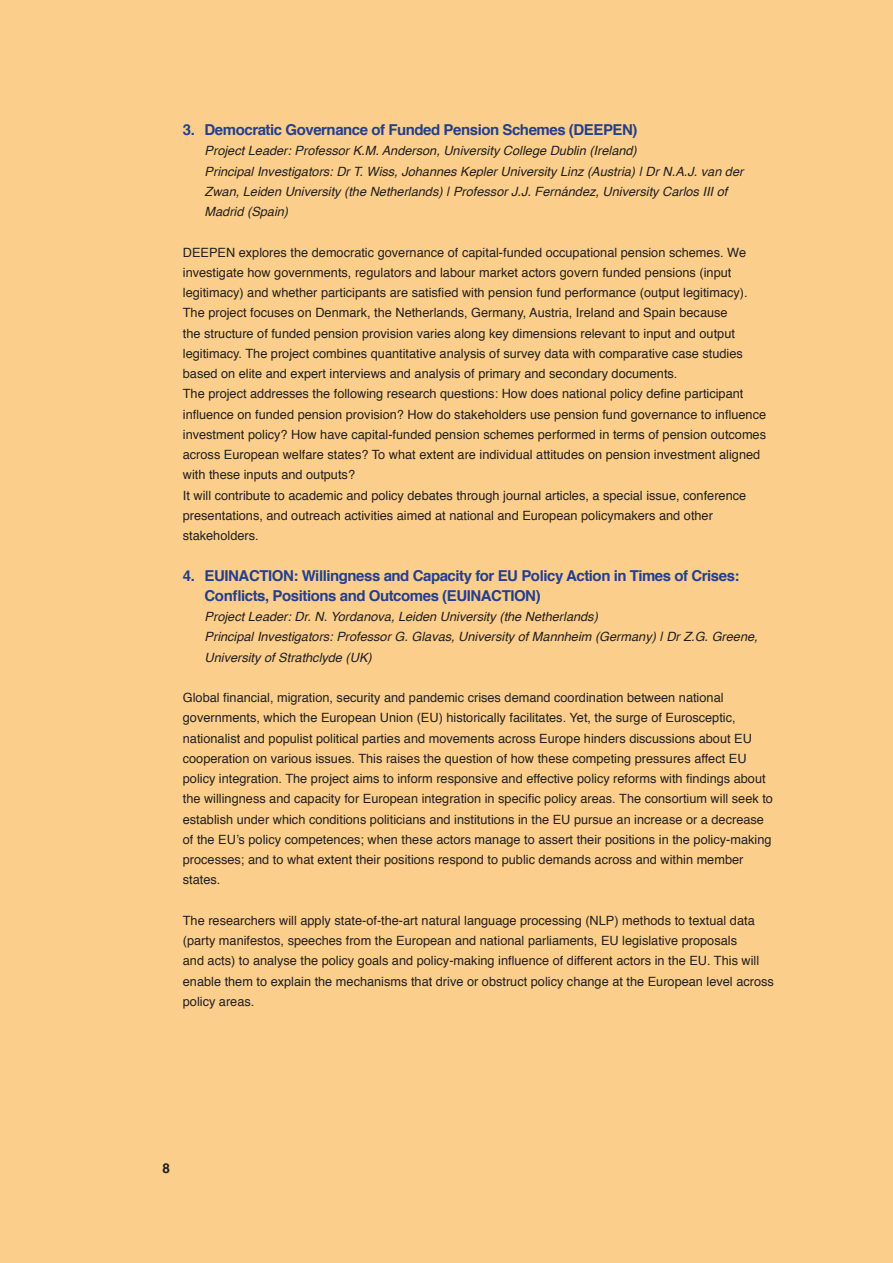
<style>
.page{position:relative;width:893px;height:1263px;background:#fbcf8b}
.page>*{position:absolute;margin:0;border:0;box-sizing:border-box;transform-origin:0 0}
.TUSSENKOP_DEF{font:700 15px/20.2px "Helvetica";letter-spacing:-.03em;color:#253f8e}
.t1{font:700 13.5px "Helvetica";color:#231f20}
.tekst_zwart{font:12.75px/20.2px "Helvetica";color:#231f20}
.tekst_zwart-2{font:italic 12.75px/20.2px "Helvetica";color:#231f20}
</style>
<div class="page">
<p class="TUSSENKOP_DEF" style="left:183px;top:120px;width:456px">3. Democratic Governance of Funded Pension Schemes (DEEPEN)</p>
<p class="tekst_zwart-2" style="left:205px;top:141px;width:434px">Project Leader: Professor K.M. Anderson, University College Dublin (Ireland)</p>
<p class="tekst_zwart-2" style="left:205px;top:161px;width:540px">Principal Investigators: Dr T. Wiss, Johannes Kepler University Linz (Austria) | Dr N.A.J. van der<br>Zwan, Leiden University (the Netherlands) | Professor J.J. Fernández, University Carlos III of<br>Madrid (Spain)</p>
<p class="tekst_zwart" style="left:183px;top:242px;width:566px">DEEPEN explores the democratic governance of capital-funded occupational pension schemes. We investigate how governments, regulators and labour market actors govern funded pensions (input legitimacy) and whether participants are satisfied with pension fund performance (output legitimacy).<br>The project focuses on Denmark, the Netherlands, Germany, Austria, Ireland and Spain because the structure of funded pension provision varies along key dimensions relevant to input and output legitimacy. The project combines quantitative analysis of survey data with comparative case studies based on elite and expert interviews and analysis of primary and secondary documents.</p>
<p class="tekst_zwart" style="left:183px;top:384px;width:585px">The project addresses the following research questions: How does national policy define participant influence on funded pension provision? How do stakeholders use pension fund governance to influence investment policy? How have capital-funded pension schemes performed in terms of pension outcomes across European welfare states? To what extent are individual attitudes on pension investment aligned with these inputs and outputs?</p>
<p class="tekst_zwart" style="left:183px;top:485px;width:565px">It will contribute to academic and policy debates through journal articles, a special issue, conference presentations, and outreach activities aimed at national and European policymakers and other stakeholders.</p>
<p class="TUSSENKOP_DEF" style="left:205px;top:565px;width:536px;text-indent:-22px">4. EUINACTION: Willingness and Capacity for EU Policy Action in Times of Crises:<br>Conflicts, Positions and Outcomes (EUINACTION)</p>
<p class="tekst_zwart-2" style="left:205px;top:607px;width:395px">Project Leader: Dr. N. Yordanova, Leiden University (the Netherlands)</p>
<p class="tekst_zwart-2" style="left:205px;top:627px;width:555px">Principal Investigators: Professor G. Glavas, University of Mannheim (Germany) | Dr Z.G. Greene,<br>University of Strathclyde (UK)</p>
<p class="tekst_zwart" style="left:183px;top:688px;width:592px">Global financial, migration, security and pandemic crises demand coordination between national governments, which the European Union (EU) historically facilitates. Yet, the surge of Eurosceptic, nationalist and populist political parties and movements across Europe hinders discussions about EU cooperation on various issues. This raises the question of how these competing pressures affect EU policy integration. The project aims to inform responsive and effective policy reforms with findings about the willingness and capacity for European integration in specific policy areas. The consortium will seek to establish under which conditions politicians and institutions in the EU pursue an increase or a decrease of the EU’s policy competences; when these actors manage to assert their positions in the policy-making processes; and to what extent their positions respond to public demands across and within member states.</p>
<p class="tekst_zwart" style="left:183px;top:911px;width:593px">The researchers will apply state-of-the-art natural language processing (NLP) methods to textual data (party manifestos, speeches from the European and national parliaments, EU legislative proposals<br>and acts) to analyse the policy goals and policy-making influence of different actors in the EU. This will enable them to explain the mechanisms that drive or obstruct policy change at the European level across policy areas.</p>
<p class="t1" style="left:163px;top:1157px;width:9px">8</p>
</div>
